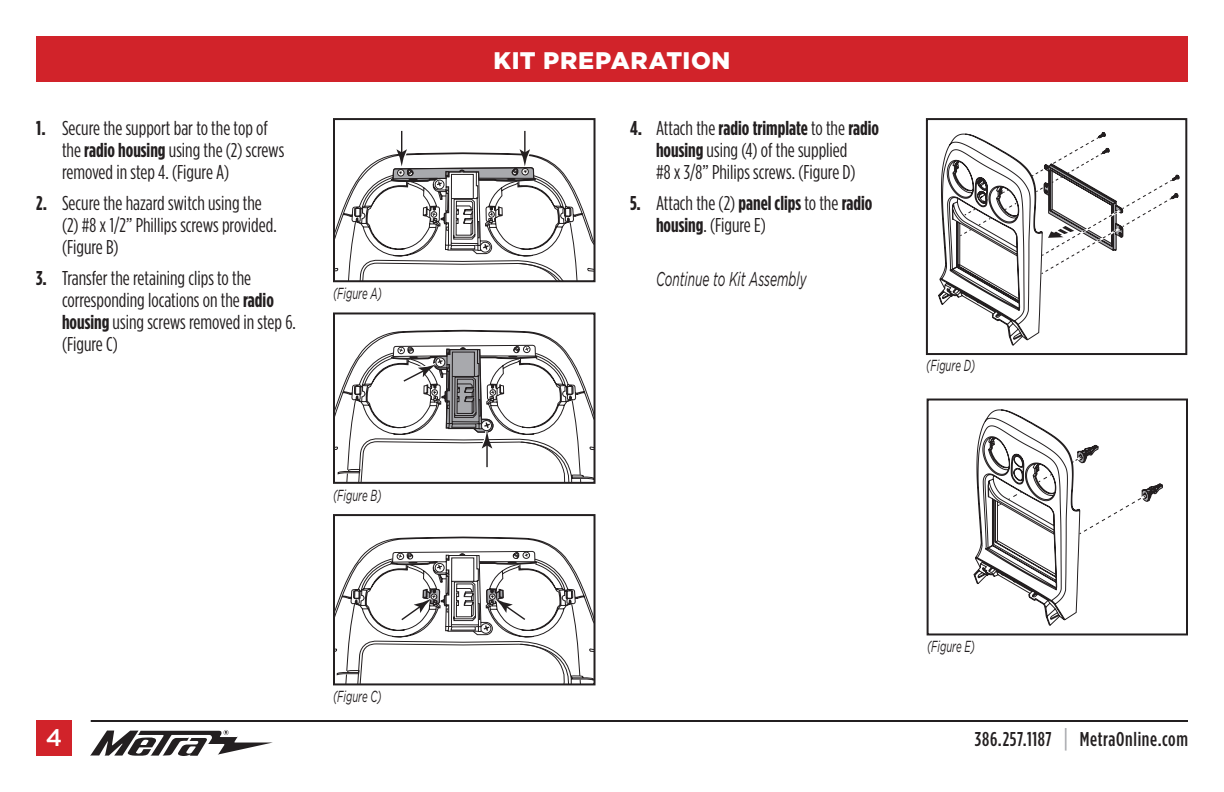
<style>
.page{position:relative;width:1224px;height:792px;background:#fff}
.page>*{position:absolute;margin:0;border:0;box-sizing:border-box;transform-origin:0 0}
.t1{font:900 24px "Gotham";letter-spacing:.025em;color:#fff}
.t2{font:500 24px "Gotham";color:#fff}
.t3{font:20px/22px "Gotham Condensed";color:#231f20}
.t4{font:500 20px "Gotham Condensed";letter-spacing:.03em;color:#231f20}
.t5{font:italic 20px "Gotham";color:#231f20;scale:.6 1}
.t6{font:italic 16px "Gotham";color:#231f20;scale:.6 1}
.s1{font-weight:700}
.s2{font-size:26px;color:#a8a9ad}
</style>
<div class="page">
<div style="left:36px;top:36px;width:1152px;height:45px;background:#d1232a"></div>
<svg style="left:90px;top:730px;width:183px;height:26px"></svg>
<hr style="left:91px;top:720px;width:1097px;height:2px;background:#231f20">
<div style="left:36px;top:720px;width:36px;height:36px;background:#d1232a"></div>
<svg style="left:974px;top:410px;width:189px;height:216px"></svg>
<div style="left:927px;top:399px;width:261px;height:236px;border:2px solid #231f20"></div>
<svg style="left:938px;top:132px;width:241px;height:214px"></svg>
<div style="left:926px;top:118px;width:261px;height:237px;border:2px solid #231f20"></div>
<svg style="left:336px;top:131px;width:257px;height:148px"></svg>
<div style="left:333px;top:118px;width:263px;height:164px;border:2px solid #231f20"></div>
<svg style="left:580px;top:375px;width:13px;height:106px"></svg>
<svg style="left:336px;top:330px;width:244px;height:151px"></svg>
<div style="left:333px;top:312px;width:263px;height:172px;border:2px solid #231f20"></div>
<svg style="left:336px;top:537px;width:257px;height:145px"></svg>
<div style="left:333px;top:514px;width:263px;height:171px;border:2px solid #231f20"></div>
<p class="t3" style="left:62px;top:117px;width:224px;text-indent:-26px"><span class="s1">1.</span> Secure the support bar to the top of the <span class="s1">radio housing</span> using the (2) screws removed in step 4. (Figure A)</p>
<p class="t3" style="left:62px;top:192px;width:216px;text-indent:-26px"><span class="s1">2.</span> Secure the hazard switch using the (2) #8 x 1/2” Phillips screws provided. (Figure B)</p>
<p class="t3" style="left:62px;top:267px;width:235px;text-indent:-26px"><span class="s1">3.</span> Transfer the retaining clips to the corresponding locations on the <span class="s1">radio housing</span> using screws removed in step 6. (Figure C)</p>
<p class="t6" style="left:333px;top:285px;width:83px">(Figure A)</p>
<p class="t6" style="left:333px;top:486px;width:83px">(Figure B)</p>
<p class="t6" style="left:333px;top:688px;width:83px">(Figure C)</p>
<p class="t1" style="left:494px;top:47px;width:238px">KIT PREPARATION</p>
<p class="t3" style="left:630px;top:117px;width:251px;text-align:center"><span class="s1">4.</span> Attach the <span class="s1">radio trimplate</span> to the <span class="s1">radio housing</span> using (4) of the supplied<br>#8 x 3/8” Philips screws. (Figure D)</p>
<p class="t3" style="left:656px;top:192px;width:218px;text-indent:-26px"><span class="s1">5.</span> Attach the (2) <span class="s1">panel clips</span> to the <span class="s1">radio housing</span>. (Figure E)</p>
<p class="t5" style="left:656px;top:268px;width:252px">Continue to Kit Assembly</p>
<p class="t6" style="left:926px;top:357px;width:83px">(Figure D)</p>
<p class="t6" style="left:927px;top:637px;width:82px">(Figure E)</p>
<p class="t2" style="left:46px;top:724px;width:18px">4</p>
<p class="t4" style="left:975px;top:728px;width:215px">386.257.1187 <span class="s2">|</span> MetraOnline.com</p>
</div>
